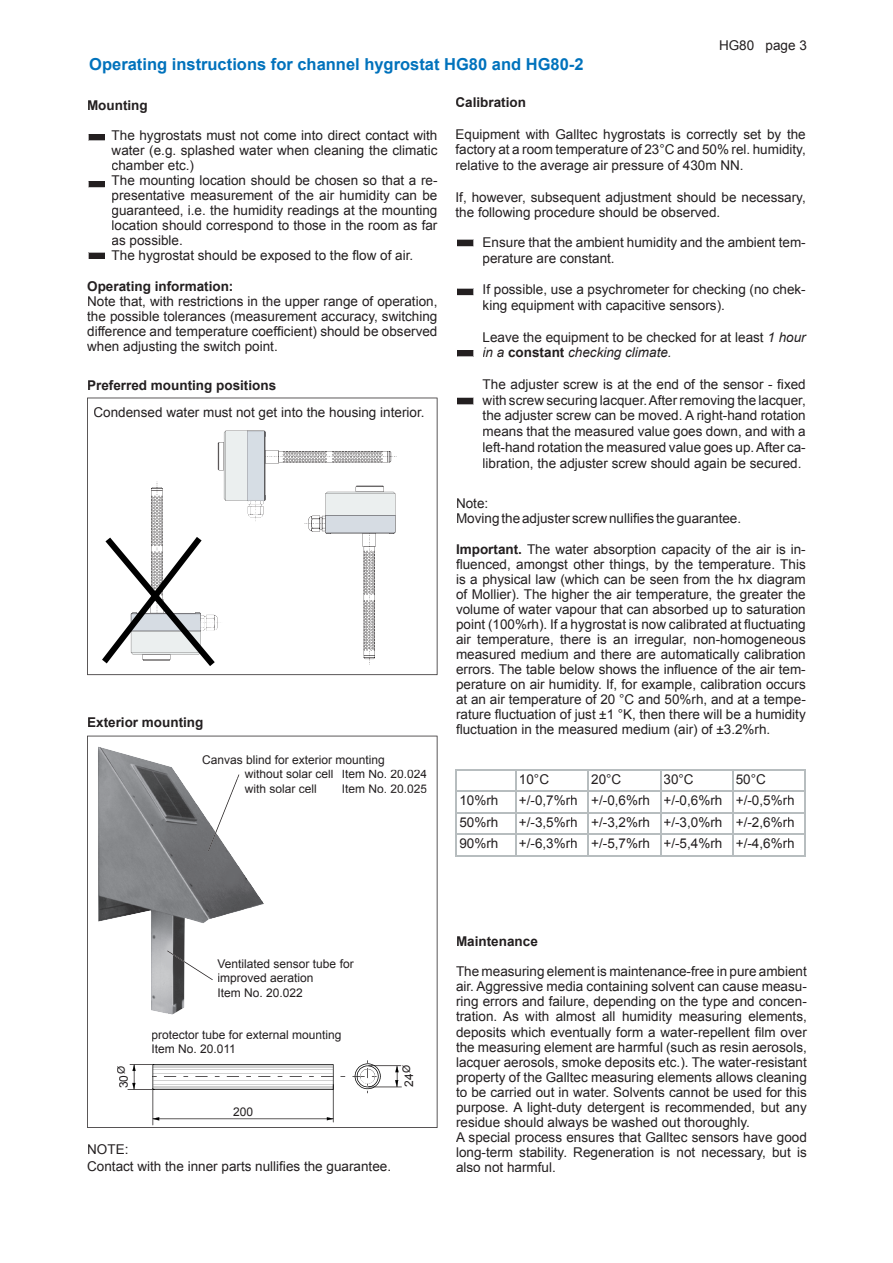
<style>
.page{position:relative;width:893px;height:1263px;background:#fff}
.page>*{position:absolute;margin:0;border:0;box-sizing:border-box;transform-origin:0 0}
.t1{font:700 16.5px "Arial";color:#0072bc}
.t2{font:13.5px/15px "Arial";color:#231f20}
.t3{font:700 13.5px "Arial";color:#231f20}
.t4{font:12px/14.4px "Arial";color:#231f20}
.s1{font-style:italic}
.s2{font-weight:700}
</style>
<div class="page">
<svg style="left:457px;top:240px;width:17px;height:6px"></svg>
<svg style="left:457px;top:288px;width:17px;height:7px"></svg>
<svg style="left:457px;top:350px;width:17px;height:7px"></svg>
<svg style="left:457px;top:398px;width:17px;height:6px"></svg>
<svg style="left:87px;top:398px;width:350px;height:277px"></svg>
<svg style="left:88px;top:134px;width:17px;height:6px"></svg>
<svg style="left:88px;top:181px;width:17px;height:6px"></svg>
<svg style="left:88px;top:252px;width:17px;height:7px"></svg>
<svg style="left:102px;top:431px;width:295px;height:235px"></svg>
<svg style="left:87px;top:736px;width:350px;height:392px"></svg>
<img style="left:208px;top:832px;width:8px;height:19px">
<svg style="left:216px;top:774px;width:23px;height:58px"></svg>
<svg style="left:185px;top:961px;width:28px;height:19px"></svg>
<img style="left:167px;top:950px;width:18px;height:12px">
<hr style="left:456px;top:769px;width:60px;height:2px;background:#b7bdbf">
<hr style="left:516px;top:769px;width:72px;height:2px;background:#b7bdbf">
<hr style="left:588px;top:769px;width:72px;height:2px;background:#b7bdbf">
<hr style="left:660px;top:769px;width:73px;height:2px;background:#b7bdbf">
<hr style="left:733px;top:769px;width:73px;height:2px;background:#b7bdbf">
<hr style="left:804px;top:771px;width:2px;height:20px;background:#b7bdbf">
<hr style="left:733px;top:791px;width:73px;height:1px;background:#b7bdbf">
<hr style="left:804px;top:792px;width:2px;height:20px;background:#b7bdbf">
<hr style="left:733px;top:812px;width:73px;height:1px;background:#b7bdbf">
<hr style="left:804px;top:813px;width:2px;height:21px;background:#b7bdbf">
<hr style="left:733px;top:834px;width:73px;height:1px;background:#b7bdbf">
<hr style="left:804px;top:835px;width:2px;height:20px;background:#b7bdbf">
<hr style="left:456px;top:855px;width:60px;height:1px;background:#b7bdbf">
<hr style="left:516px;top:855px;width:72px;height:1px;background:#b7bdbf">
<hr style="left:588px;top:855px;width:72px;height:1px;background:#b7bdbf">
<hr style="left:660px;top:855px;width:73px;height:1px;background:#b7bdbf">
<hr style="left:733px;top:855px;width:73px;height:1px;background:#b7bdbf">
<svg style="left:456px;top:771px;width:348px;height:84px"></svg>
<div style="left:520px;top:774px;width:29px;height:10px;background:#fff"></div>
<div style="left:592px;top:774px;width:29px;height:10px;background:#fff"></div>
<div style="left:664px;top:774px;width:29px;height:10px;background:#fff"></div>
<div style="left:736px;top:774px;width:29px;height:10px;background:#fff"></div>
<div style="left:461px;top:795px;width:30px;height:11px;background:#fff"></div>
<div style="left:492px;top:796px;width:5px;height:9px;background:#fff"></div>
<div style="left:520px;top:795px;width:50px;height:12px;background:#fff"></div>
<div style="left:571px;top:796px;width:6px;height:9px;background:#fff"></div>
<div style="left:592px;top:795px;width:51px;height:12px;background:#fff"></div>
<div style="left:643px;top:796px;width:6px;height:9px;background:#fff"></div>
<div style="left:664px;top:795px;width:51px;height:12px;background:#fff"></div>
<div style="left:716px;top:796px;width:5px;height:9px;background:#fff"></div>
<div style="left:736px;top:795px;width:51px;height:12px;background:#fff"></div>
<div style="left:788px;top:796px;width:6px;height:9px;background:#fff"></div>
<div style="left:460px;top:817px;width:31px;height:10px;background:#fff"></div>
<div style="left:492px;top:817px;width:5px;height:10px;background:#fff"></div>
<div style="left:520px;top:817px;width:50px;height:12px;background:#fff"></div>
<div style="left:571px;top:817px;width:6px;height:10px;background:#fff"></div>
<div style="left:592px;top:817px;width:51px;height:12px;background:#fff"></div>
<div style="left:643px;top:817px;width:6px;height:10px;background:#fff"></div>
<div style="left:664px;top:817px;width:51px;height:12px;background:#fff"></div>
<div style="left:716px;top:817px;width:5px;height:10px;background:#fff"></div>
<div style="left:736px;top:817px;width:51px;height:12px;background:#fff"></div>
<div style="left:788px;top:817px;width:6px;height:10px;background:#fff"></div>
<div style="left:460px;top:838px;width:31px;height:11px;background:#fff"></div>
<div style="left:492px;top:839px;width:5px;height:9px;background:#fff"></div>
<div style="left:520px;top:838px;width:50px;height:12px;background:#fff"></div>
<div style="left:571px;top:839px;width:6px;height:9px;background:#fff"></div>
<div style="left:592px;top:838px;width:51px;height:12px;background:#fff"></div>
<div style="left:643px;top:839px;width:6px;height:9px;background:#fff"></div>
<div style="left:664px;top:838px;width:51px;height:12px;background:#fff"></div>
<div style="left:716px;top:839px;width:5px;height:9px;background:#fff"></div>
<div style="left:736px;top:838px;width:51px;height:12px;background:#fff"></div>
<div style="left:788px;top:839px;width:6px;height:9px;background:#fff"></div>
<img style="left:360px;top:1069px;width:15px;height:14px">
<img style="left:200px;top:615px;width:22px;height:15px">
<img style="left:247px;top:431px;width:19px;height:91px">
<p class="t2" style="left:719px;top:38px;width:89px">HG80 page 3</p>
<p class="t1" style="left:89px;top:54px;width:496px">Operating instructions for channel hygrostat HG80 and HG80-2</p>
<p class="t3" style="left:87px;top:96px;width:62px">Mounting</p>
<p class="t2" style="left:112px;top:127px;width:327px">The hygrostats must not come into direct contact with water (e.g. splashed water when cleaning the climatic chamber etc.)<br>The mounting location should be chosen so that a re&shy;presentative measurement of the air humidity can be guaranteed, i.e. the humidity readings at the mounting location should correspond to those in the room as far as possible.<br>The hygrostat should be exposed to the flow of air.</p>
<p class="t3" style="left:455px;top:93px;width:72px">Calibration</p>
<p class="t2" style="left:455px;top:126px;width:352px;line-height:15.8px;text-align:justify">Equipment with Galltec hygrostats is correctly set by the factory at a room temperature of 23°C and 50% rel. humidity, relative to the average air pressure of 430m NN.</p>
<p class="t2" style="left:455px;top:189px;width:352px;line-height:15.8px">If, however, subsequent adjustment should be necessary, the following procedure should be observed.</p>
<p class="t2" style="left:483px;top:235px;width:325px;line-height:15.8px">Ensure that the ambient humidity and the ambient tem&shy;perature are constant.</p>
<p class="t2" style="left:483px;top:282px;width:325px;line-height:15.8px">If possible, use a psychrometer for checking (no chek&shy;king equipment with capacitive sensors).</p>
<p class="t2" style="left:483px;top:329px;width:325px;line-height:15.8px">Leave the equipment to be checked for at least <span class="s1">1 hour in a</span> <span class="s2">constant</span> <span class="s1">checking climate.</span></p>
<p class="t2" style="left:483px;top:376px;width:325px;line-height:15.8px;text-align:justify">The adjuster screw is at the end of the sensor - fixed with screw securing lacquer. After removing the lacquer, the adjuster screw can be moved. A right-hand rotation means that the measured value goes down, and with a left-hand rotation the measured value goes up. After ca&shy;libration, the adjuster screw should again be secured.</p>
<p class="t3" style="left:87px;top:278px;width:148px">Operating information:</p>
<p class="t2" style="left:87px;top:294px;width:352px;text-align:justify">Note that, with restrictions in the upper range of operation, the possible tolerances (measurement accuracy, switching difference and temperature coefficient) should be observed when adjusting the switch point.</p>
<p class="t3" style="left:87px;top:377px;width:191px">Preferred mounting positions</p>
<p class="t2" style="left:94px;top:405px;width:332px">Condensed water must not get into the housing interior.</p>
<p class="t3" style="left:87px;top:714px;width:118px">Exterior mounting</p>
<p class="t4" style="left:202px;top:753px;width:184px">Canvas blind for exterior mounting</p>
<p class="t4" style="left:245px;top:767px;width:184px">without solar cell Item No. 20.024 with solar cell</p>
<p class="t4" style="left:342px;top:781px;width:87px">Item No. 20.025</p>
<p class="t2" style="left:456px;top:496px;width:287px">Note:<br>Moving the adjuster screw nullifies the guarantee.</p>
<p class="t2" style="left:456px;top:542px;width:351px;text-align:justify"><span class="s2">Important.</span> The water absorption capacity of the air is in&shy;fluenced, amongst other things, by the temperature. This is a physical law (which can be seen from the hx diagram of Mollier). The higher the air temperature, the greater the volume of water vapour that can absorbed up to saturation point (100%rh). If a hygrostat is now calibrated at fluctuating air temperature, there is an irregular, non-homogeneous measured medium and there are automatically calibration errors. The table below shows the influence of the air tem&shy;perature on air humidity. If, for example, calibration occurs at an air temperature of 20 °C and 50%rh, and at a tempe&shy;rature fluctuation of just ±1 °K, then there will be a humidity fluctuation in the measured medium (air) of ±3.2%rh.</p>
<p class="t2" style="left:519px;top:772px;width:32px">10°C</p>
<p class="t2" style="left:591px;top:772px;width:32px">20°C</p>
<p class="t2" style="left:663px;top:772px;width:32px">30°C</p>
<p class="t2" style="left:736px;top:772px;width:32px">50°C</p>
<p class="t2" style="left:459px;top:793px;width:41px">10%rh</p>
<p class="t2" style="left:519px;top:793px;width:277px">+/-0,7%rh +/-0,6%rh +/-0,6%rh +/-0,5%rh</p>
<p class="t2" style="left:459px;top:815px;width:41px">50%rh</p>
<p class="t2" style="left:519px;top:815px;width:277px">+/-3,5%rh +/-3,2%rh +/-3,0%rh +/-2,6%rh</p>
<p class="t2" style="left:459px;top:836px;width:41px">90%rh</p>
<p class="t2" style="left:519px;top:836px;width:277px">+/-6,3%rh +/-5,7%rh +/-5,4%rh +/-4,6%rh</p>
<p class="t4" style="left:218px;top:957px;width:138px">Ventilated sensor tube for improved aeration<br>Item No. 20.022</p>
<p class="t4" style="left:151px;top:1027px;width:192px">protector tube for external mounting<br>Item No. 20.011</p>
<p class="t4" style="left:117px;top:1088px;width:24px;rotate:-90deg">30<sup>Ø</sup></p>
<p class="t4" style="left:402px;top:1087px;width:24px;rotate:-90deg">24<sup>Ø</sup></p>
<p class="t4" style="left:233px;top:1105px;width:22px">200</p>
<p class="t2" style="left:87px;top:1141px;width:305px;line-height:16.2px">NOTE:<br>Contact with the inner parts nullifies the guarantee.</p>
<p class="t3" style="left:456px;top:933px;width:83px">Maintenance</p>
<p class="t2" style="left:456px;top:964px;width:352px">The measuring element is maintenance-free in pure ambient air. Aggressive media containing solvent can cause measu&shy;ring errors and failure, depending on the type and concen&shy;tration. As with almost all humidity measuring elements, deposits which eventually form a water-repellent film over the measuring element are harmful (such as resin aerosols, lacquer aerosols, smoke deposits etc.). The water-resistant property of the Galltec measuring elements allows cleaning to be carried out in water. Solvents cannot be used for this purpose. A light-duty detergent is recommended, but any residue should always be washed out thoroughly.<br>A special process ensures that Galltec sensors have good long-term stability. Regeneration is not necessary, but is also not harmful.</p>
</div>
